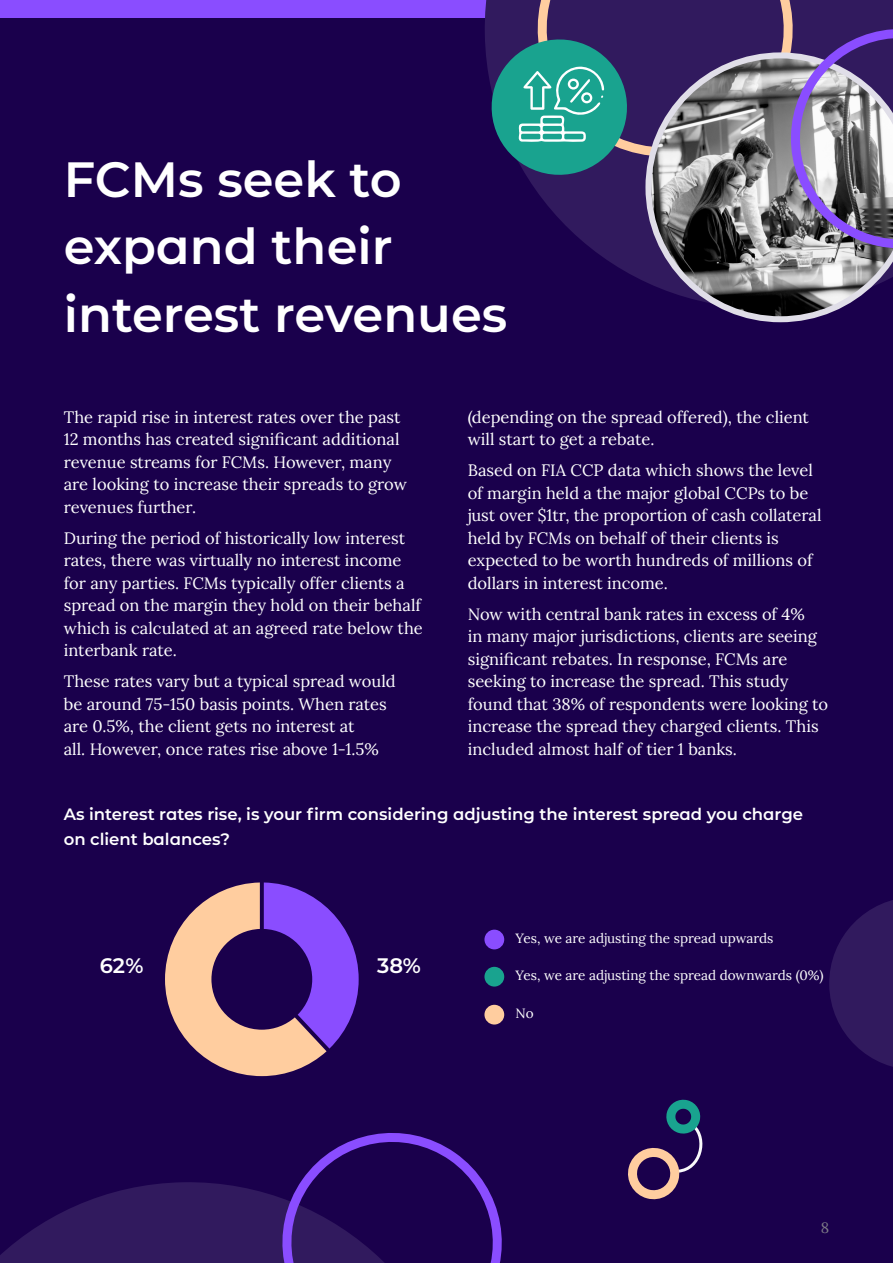
<style>
.page{position:relative;width:893px;height:1263px;background:#1a004c}
.page>*{position:absolute;margin:0;border:0;box-sizing:border-box;transform-origin:0 0}
.t1{font:49.5px/67.5px "Acuiti Montserrat";color:#fff}
.t2{font:21px "Acuiti Montserrat";color:#fff}
.t3{font:16.5px/22.5px "Lora";color:#fff}
.t4{font:16.5px/25.5px "Acuiti Montserrat";color:#fff}
.t5{font:15px "Lora";color:#7d7a87}
.t6{font:13.5px "Lora";color:#fff}
</style>
<div class="page">
<svg style="left:829px;top:900px;width:64px;height:167px"></svg>
<div style="left:0;top:0;width:487px;height:18px;background:#8a4dff"></div>
<svg style="left:485px;top:0;width:408px;height:282px"></svg>
<svg style="left:0;top:1133px;width:502px;height:130px"></svg>
<div style="left:513px;top:0;width:304px;height:169px;background:#311a5e"></div>
<svg style="left:645px;top:52px;width:248px;height:270px"></svg>
<svg style="left:628px;top:1099px;width:75px;height:101px"></svg>
<svg style="left:769px;top:7px;width:124px;height:251px"></svg>
<svg style="left:485px;top:30px;width:151px;height:154px"></svg>
<svg style="left:165px;top:882px;width:194px;height:194px"></svg>
<div style="left:484px;top:930px;width:20px;height:19px;background:#8a4dff;border-radius:50%"></div>
<div style="left:484px;top:967px;width:20px;height:19px;background:#19a38f;border-radius:50%"></div>
<div style="left:484px;top:1005px;width:20px;height:19px;background:#ffcd9f;border-radius:50%"></div>
<p class="t1" style="left:64px;top:143px;width:445px">FCMs seek to expand their interest revenues</p>
<p class="t3" style="left:64px;top:404px;width:345px">The rapid rise in interest rates over the past 12 months has created significant additional revenue streams for FCMs. However, many are looking to increase their spreads to grow revenues further.</p>
<p class="t3" style="left:64px;top:526px;width:361px">During the period of historically low interest rates, there was virtually no interest income for any parties. FCMs typically offer clients a spread on the margin they hold on their behalf which is calculated at an agreed rate below the interbank rate.</p>
<p class="t3" style="left:64px;top:669px;width:333px">These rates vary but a typical spread would be around 75-150 basis points. When rates are 0.5%, the client gets no interest at<br>all. However, once rates rise above 1-1.5%</p>
<p class="t3" style="left:468px;top:404px;width:343px">(depending on the spread offered), the client will start to get a rebate.</p>
<p class="t3" style="left:468px;top:458px;width:355px">Based on FIA CCP data which shows the level of margin held a the major global CCPs to be just over $1tr, the proportion of cash collateral held by FCMs on behalf of their clients is expected to be worth hundreds of millions of dollars in interest income.</p>
<p class="t3" style="left:468px;top:602px;width:362px">Now with central bank rates in excess of 4%<br>in many major jurisdictions, clients are seeing significant rebates. In response, FCMs are seeking to increase the spread. This study found that 38% of respondents were looking to increase the spread they charged clients. This included almost half of tier 1 banks.</p>
<p class="t4" style="left:64px;top:800px;width:741px">As interest rates rise, is your firm considering adjusting the interest spread you charge on client balances?</p>
<p class="t2" style="left:100px;top:950px;width:45px">62%</p>
<p class="t2" style="left:377px;top:950px;width:45px">38%</p>
<p class="t6" style="left:516px;top:928px;width:259px">Yes, we are adjusting the spread upwards</p>
<p class="t6" style="left:516px;top:965px;width:310px">Yes, we are adjusting the spread downwards (0%)</p>
<p class="t6" style="left:516px;top:1003px;width:20px">No</p>
<p class="t5" style="left:821px;top:1216px;width:10px">8</p>
</div>
